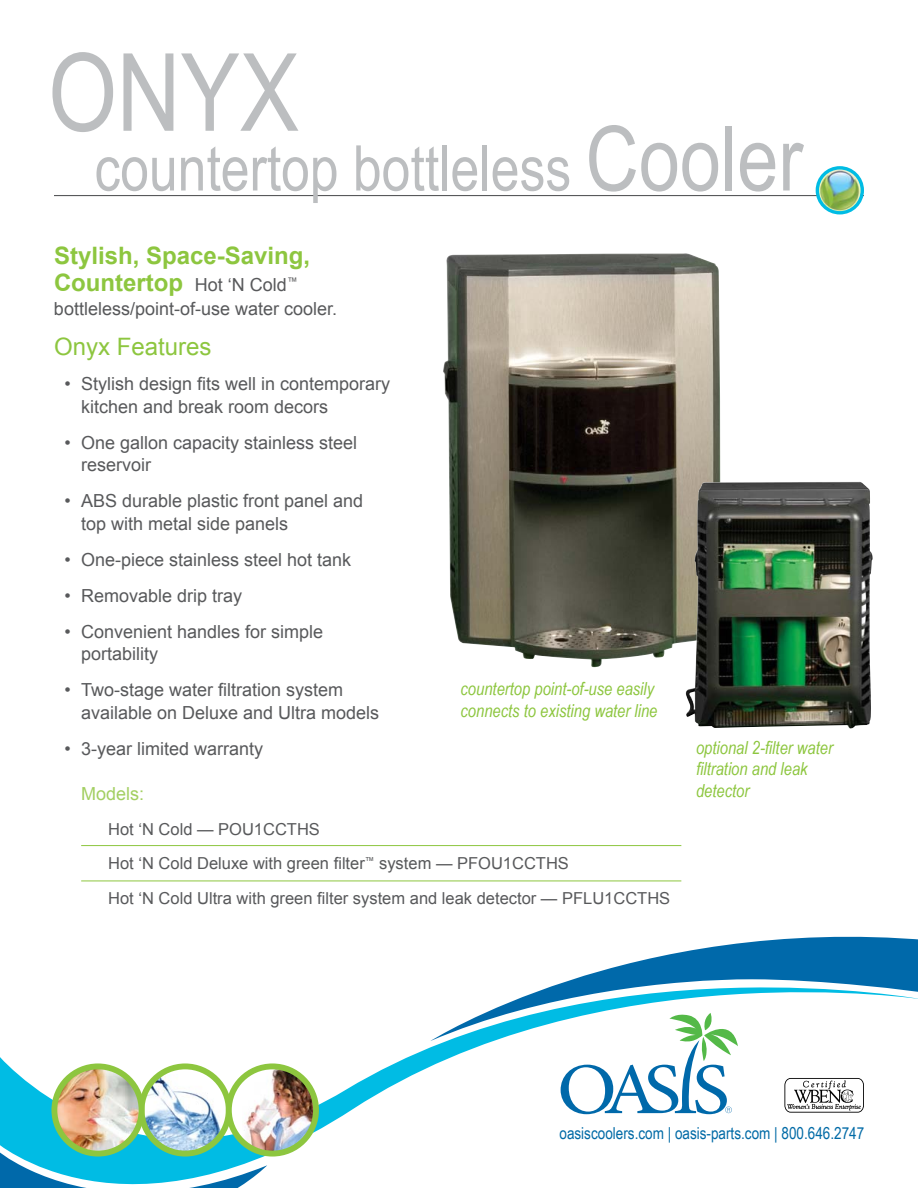
<style>
.page{position:relative;width:918px;height:1188px;background:#fff}
.page>*{position:absolute;margin:0;border:0;box-sizing:border-box;transform-origin:0 0}
.t1{font:108px "Arial Narrow";color:#bcbec0}
.t2{font:63px "Arial Narrow";color:#bcbec0}
.t3{font:700 24px/27px "Arial";color:#8dc63f}
.t4{font:24px "Arial";color:#8dc63f}
.t5{font:18px/22.5px "Arial";color:#58595b}
.t6{font:italic 18px/21.6px "Arial Narrow";color:#8dc63f}
.t7{font:18px "Arial";color:#a3cf62}
.t8{font:16.5px/34.5px "Arial";color:#58595b}
.t9{font:16.5px "Arial Narrow";color:#006aa6}
.s1{font-size:90px}
.s2{font-weight:400;font-size:18px;color:#58595b}
</style>
<div class="page">
<svg style="left:785px;top:936px;width:127px;height:3px"></svg>
<svg style="left:0;top:939px;width:918px;height:249px"></svg>
<svg style="left:142px;top:1066px;width:87px;height:88px"></svg>
<img style="left:142px;top:1074px;width:83px;height:80px">
<div style="left:139px;top:1063px;width:93px;height:94px;border:6px solid #8dc63f;border-radius:50%"></div>
<svg style="left:229px;top:1066px;width:87px;height:88px"></svg>
<img style="left:242px;top:1066px;width:73px;height:88px">
<div style="left:226px;top:1063px;width:93px;height:94px;border:6px solid #8dc63f;border-radius:50%"></div>
<img style="left:54px;top:1066px;width:88px;height:88px;border-radius:44px">
<div style="left:51px;top:1063px;width:94px;height:94px;border:6px solid #8dc63f;border-radius:50%"></div>
<hr style="left:54px;top:195px;width:810px;height:1px;background:#58595b">
<img style="left:817px;top:168px;width:45px;height:45px;border-radius:22px">
<div style="left:816px;top:166px;width:48px;height:48px;border:3px solid #00bce4;border-radius:50%"></div>
<img style="left:443px;top:253px;width:278px;height:415px">
<img style="left:685px;top:482px;width:188px;height:247px">
<hr style="left:81px;top:845px;width:600px;height:1px;background:#8dc63f">
<hr style="left:81px;top:881px;width:600px;height:1px;background:#8dc63f">
<h1 class="t1" style="left:48px;top:13px;width:252px">ONYX</h1>
<h2 class="t2" style="left:94px;top:122px;width:710px">countertop bottleless <span class="s1">Cooler</span></h2>
<h3 class="t3" style="left:54px;top:243px;width:258px">Stylish, Space-Saving,<br>Countertop <span class="s2">Hot ‘N Cold</span><sup>™</sup></h3>
<p class="t5" style="left:54px;top:297px;width:285px">bottleless/point-of-use water cooler.</p>
<h3 class="t4" style="left:54px;top:331px;width:159px">Onyx Features</h3>
<p class="t5" style="left:81px;top:373px;width:311px;text-indent:-17px">• Stylish design fits well in contemporary kitchen and break room decors</p>
<p class="t5" style="left:81px;top:431px;width:278px;text-indent:-17px">• One gallon capacity stainless steel reservoir</p>
<p class="t5" style="left:81px;top:490px;width:284px;text-indent:-17px">• ABS durable plastic front panel and top with metal side panels</p>
<p class="t5" style="left:64px;top:548px;width:288px">• One-piece stainless steel hot tank</p>
<p class="t5" style="left:64px;top:584px;width:179px">• Removable drip tray</p>
<p class="t5" style="left:81px;top:620px;width:244px;text-indent:-17px">• Convenient handles for simple portability</p>
<p class="t5" style="left:81px;top:679px;width:300px;text-indent:-17px">• Two-stage water filtration system available on Deluxe and Ultra models</p>
<p class="t5" style="left:64px;top:737px;width:200px">• 3-year limited warranty</p>
<p class="t6" style="left:461px;top:678px;width:198px">countertop point-of-use easily connects to existing water line</p>
<p class="t7" style="left:81px;top:782px;width:65px">Models:</p>
<p class="t8" style="left:108px;top:812px;width:564px">Hot ‘N Cold — POU1CCTHS<br>Hot ‘N Cold Deluxe with green filter<sup>™</sup> system — PFOU1CCTHS<br>Hot ‘N Cold Ultra with green filter system and leak detector — PFLU1CCTHS</p>
<p class="t6" style="left:696px;top:736px;width:138px">optional 2-filter water filtration and leak detector</p>
<p class="t9" style="left:559px;top:1121px;width:306px">oasiscoolers.com | oasis-parts.com | 800.646.2747</p>
</div>
